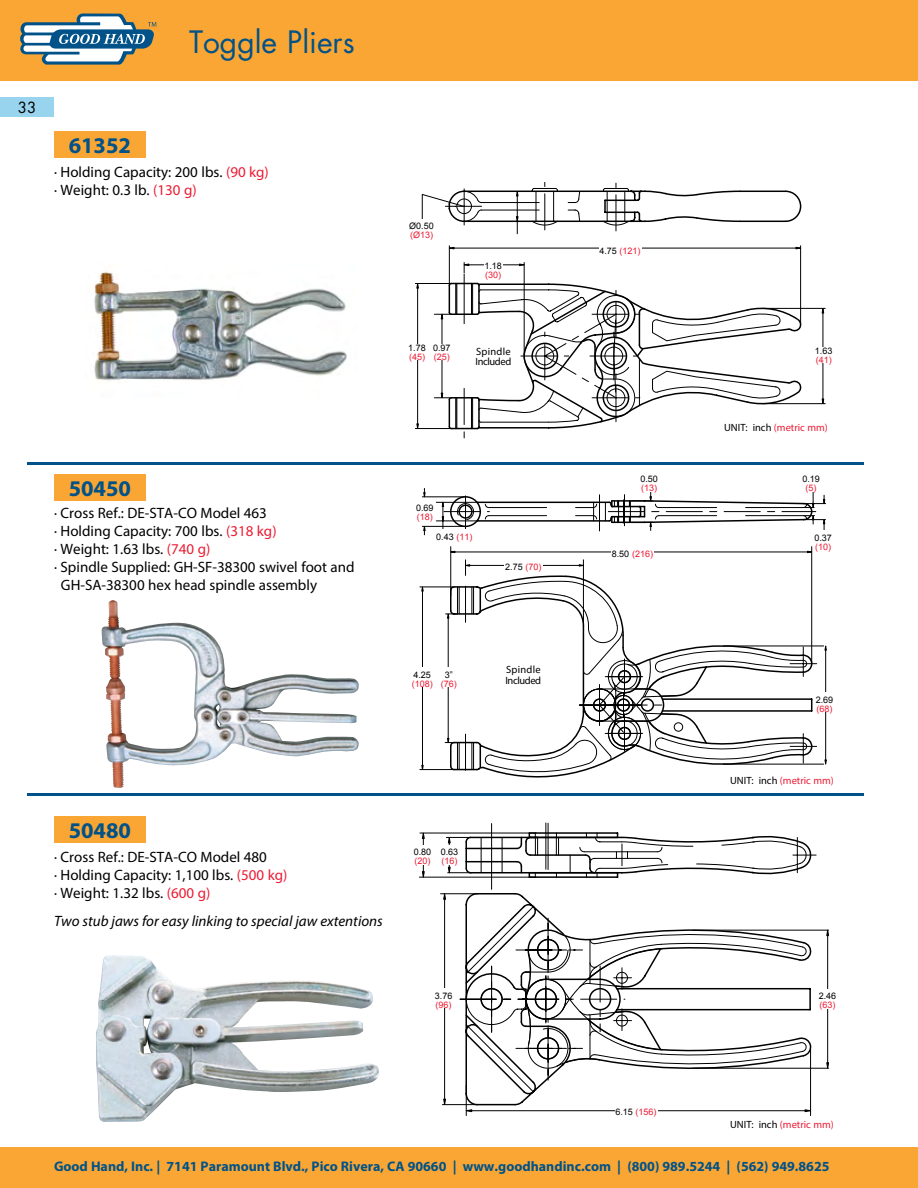
<style>
.page{position:relative;width:918px;height:1188px;background:#fff}
.page>*{position:absolute;margin:0;border:0;box-sizing:border-box;transform-origin:0 0}
.t1{font:30px "Futura";color:#005288}
.t2{font:700 22.5px "Myriad Pro";color:#005288}
.t3{font:15px/18px "Myriad Pro";color:#000}
.t4{font:italic 15px "Myriad Pro";color:#000}
.t5{font:15px "Futura";color:#000}
.t6{font:700 13.95px "Myriad Pro";color:#005288}
.t7{font:10.5px "Myriad Pro";color:#ed1b33}
.t8{font:10.5px/10.5px "Myriad Pro";letter-spacing:-.035em;color:#000}
.t9{font:9px "Arial";color:#ed1b33}
.t10{font:9px "Arial";color:#000}
.s1{color:#ed1b33}
.s2{color:#000}
</style>
<div class="page">
<div style="left:0;top:1148px;width:918px;height:40px;background:#faa634"></div>
<svg style="left:415px;top:182px;width:410px;height:256px"></svg>
<img style="left:96px;top:955px;width:283px;height:167px">
<div style="left:0;top:0;width:918px;height:81px;background:#faa634"></div>
<svg style="left:20px;top:14px;width:136px;height:51px"></svg>
<div style="left:0;top:98px;width:54px;height:19px;background:#98d4ed"></div>
<div style="left:54px;top:474px;width:92px;height:26px;background:#faa634"></div>
<div style="left:54px;top:817px;width:92px;height:26px;background:#faa634"></div>
<div style="left:54px;top:131px;width:92px;height:26px;background:#faa634"></div>
<img style="left:102px;top:603px;width:257px;height:185px">
<img style="left:94px;top:271px;width:253px;height:110px">
<hr style="left:27px;top:462px;width:837px;height:2px;background:#005288">
<hr style="left:27px;top:794px;width:837px;height:2px;background:#005288">
<svg style="left:420px;top:488px;width:407px;height:289px"></svg>
<div style="left:411px;top:668px;width:22px;height:19px;background:#fff"></div>
<div style="left:439px;top:668px;width:19px;height:19px;background:#fff"></div>
<div style="left:815px;top:693px;width:19px;height:19px;background:#fff"></div>
<div style="left:504px;top:559px;width:39px;height:11px;background:#fff"></div>
<div style="left:814px;top:531px;width:19px;height:19px;background:#fff"></div>
<div style="left:802px;top:472px;width:19px;height:19px;background:#fff"></div>
<div style="left:611px;top:546px;width:43px;height:11px;background:#fff"></div>
<div style="left:640px;top:472px;width:19px;height:19px;background:#fff"></div>
<div style="left:415px;top:501px;width:19px;height:19px;background:#fff"></div>
<div style="left:433px;top:529px;width:42px;height:11px;background:#fff"></div>
<hr style="left:546px;top:823px;width:1px;height:46px;background:#000">
<hr style="left:548px;top:823px;width:1px;height:47px;background:#000">
<hr style="left:491px;top:824px;width:1px;height:65px;background:#000">
<svg style="left:466px;top:929px;width:363px;height:187px"></svg>
<svg style="left:419px;top:831px;width:397px;height:281px"></svg>
<div style="left:434px;top:989px;width:19px;height:19px;background:#fff"></div>
<div style="left:413px;top:845px;width:19px;height:19px;background:#fff"></div>
<div style="left:440px;top:845px;width:19px;height:19px;background:#fff"></div>
<div style="left:818px;top:989px;width:19px;height:19px;background:#fff"></div>
<div style="left:615px;top:1104px;width:42px;height:11px;background:#fff"></div>
<div style="left:407px;top:345px;width:20px;height:15px;background:#fff"></div>
<div style="left:432px;top:345px;width:20px;height:15px;background:#fff"></div>
<div style="left:813px;top:347px;width:21px;height:16px;background:#fff"></div>
<div style="left:599px;top:243px;width:42px;height:11px;background:#fff"></div>
<div style="left:407px;top:219px;width:29px;height:19px;background:#fff"></div>
<div style="left:484px;top:261px;width:19px;height:17px;background:#fff"></div>
<p class="t5" style="left:18px;top:98px;width:20px">33</p>
<h2 class="t2" style="left:69px;top:131px;width:64px">61352</h2>
<h1 class="t1" style="left:189px;top:23px;width:167px">Toggle Pliers</h1>
<p class="t3" style="left:54px;top:163px;width:216px">· Holding Capacity: 200 lbs. <span class="s1">(90 kg) </span>· Weight: 0.3 lb. <span class="s1">(130 g)</span></p>
<h2 class="t2" style="left:69px;top:473px;width:64px">50450</h2>
<p class="t3" style="left:54px;top:504px;width:215px">· Cross Ref.: DE-STA-CO Model 463</p>
<p class="t3" style="left:54px;top:522px;width:224px">· Holding Capacity: 700 lbs. <span class="s1">(318 kg)</span></p>
<p class="t3" style="left:54px;top:540px;width:158px">· Weight: 1.63 lbs. <span class="s1">(740 g)</span></p>
<p class="t3" style="left:54px;top:558px;width:302px">· Spindle Supplied: GH-SF-38300 swivel foot and</p>
<p class="t3" style="left:61px;top:576px;width:258px">GH-SA-38300 hex head spindle assembly</p>
<p class="t10" style="left:409px;top:220px;width:26px">Ø0.50</p>
<p class="t9" style="left:410px;top:229px;width:25px">(Ø13)</p>
<p class="t10" style="left:408px;top:342px;width:19px">1.78</p>
<p class="t9" style="left:409px;top:351px;width:18px">(45)</p>
<p class="t10" style="left:433px;top:342px;width:19px">0.97</p>
<p class="t9" style="left:434px;top:351px;width:18px">(25)</p>
<p class="t10" style="left:484px;top:260px;width:19px">1.18</p>
<p class="t9" style="left:485px;top:269px;width:18px">(30)</p>
<p class="t8" style="left:476px;top:346px;width:37px">Spindle<br>Included</p>
<p class="t10" style="left:416px;top:502px;width:19px">0.69</p>
<p class="t9" style="left:417px;top:511px;width:18px">(18)</p>
<p class="t10" style="left:436px;top:531px;width:38px">0.43 <span class="s1">(11)</span></p>
<p class="t10" style="left:505px;top:561px;width:38px">2.75 <span class="s1">(70)</span></p>
<p class="t10" style="left:413px;top:669px;width:19px">4.25</p>
<p class="t9" style="left:412px;top:678px;width:23px">(108)</p>
<p class="t10" style="left:445px;top:669px;width:10px">3”</p>
<p class="t9" style="left:441px;top:678px;width:18px">(76)</p>
<p class="t8" style="left:505px;top:664px;width:37px">Spindle<br>Included</p>
<h2 class="t2" style="left:69px;top:816px;width:64px">50480</h2>
<p class="t3" style="left:54px;top:848px;width:235px">· Cross Ref.: DE-STA-CO Model 480<br>· Holding Capacity: 1,100 lbs. <span class="s1">(500 kg) </span>· Weight: 1.32 lbs. <span class="s1">(600 g)</span></p>
<p class="t4" style="left:54px;top:912px;width:330px">Two stub jaws for easy linking to special jaw extentions</p>
<p class="t10" style="left:414px;top:846px;width:19px">0.80</p>
<p class="t9" style="left:415px;top:855px;width:18px">(20)</p>
<p class="t10" style="left:441px;top:846px;width:19px">0.63</p>
<p class="t9" style="left:442px;top:855px;width:18px">(16)</p>
<p class="t10" style="left:435px;top:990px;width:19px">3.76</p>
<p class="t9" style="left:436px;top:999px;width:18px">(96)</p>
<p class="t9" style="left:599px;top:245px;width:43px"><span class="s2">4.75</span> (121)</p>
<p class="t10" style="left:640px;top:473px;width:19px">0.50</p>
<p class="t9" style="left:641px;top:482px;width:18px">(13)</p>
<p class="t9" style="left:612px;top:548px;width:43px"><span class="s2">8.50</span> (216)</p>
<p class="t10" style="left:815px;top:345px;width:19px">1.63</p>
<p class="t9" style="left:816px;top:354px;width:18px">(41)</p>
<p class="t7" style="left:724px;top:421px;width:105px"><span class="s2">UNIT: inch</span> (metric mm)</p>
<p class="t10" style="left:802px;top:473px;width:19px">0.19</p>
<p class="t9" style="left:806px;top:482px;width:12px">(5)</p>
<p class="t10" style="left:814px;top:532px;width:19px">0.37</p>
<p class="t9" style="left:815px;top:541px;width:18px">(10)</p>
<p class="t10" style="left:816px;top:694px;width:19px">2.69</p>
<p class="t9" style="left:817px;top:703px;width:18px">(68)</p>
<p class="t7" style="left:730px;top:774px;width:105px"><span class="s2">UNIT: inch</span> (metric mm)</p>
<p class="t10" style="left:819px;top:990px;width:19px">2.46</p>
<p class="t9" style="left:820px;top:999px;width:18px">(63)</p>
<p class="t9" style="left:615px;top:1106px;width:43px"><span class="s2">6.15</span> (156)</p>
<p class="t7" style="left:730px;top:1118px;width:105px"><span class="s2">UNIT: inch</span> (metric mm)</p>
<p class="t6" style="left:54px;top:1157px;width:777px">Good Hand, Inc. | 7141 Paramount Blvd., Pico Rivera, CA 90660 | www.goodhandinc.com | (800) 989.5244 | (562) 949.8625</p>
</div>
